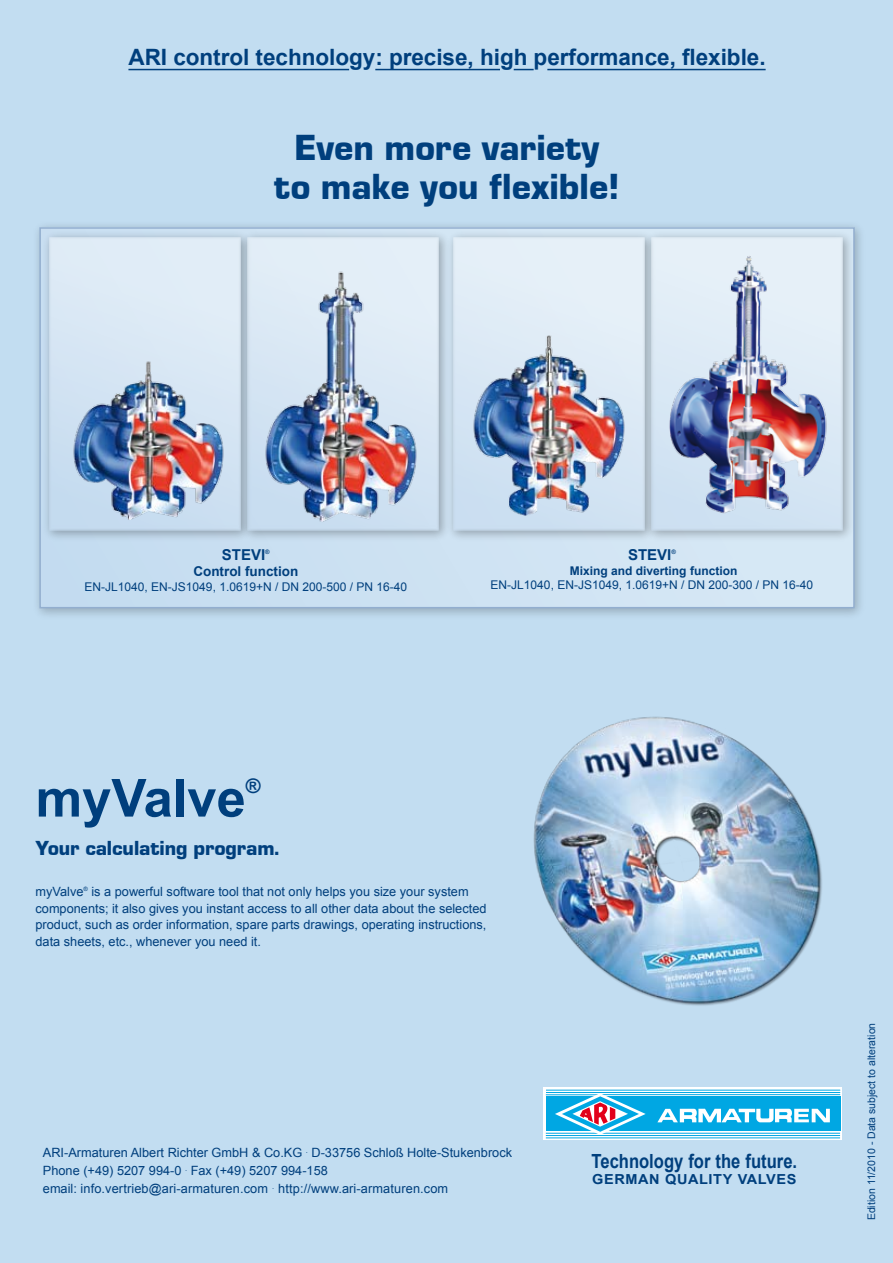
<style>
.page{position:relative;width:893px;height:1263px;background:#fff}
.page>*{position:absolute;margin:0;border:0;box-sizing:border-box;transform-origin:0 0}
.t1{font:700 52.5px "Arial";color:#003f7d}
.t2{font:37.5px/39px "Eurostile Black DTC";color:#003f7d;text-align:center}
.t3{font:700 22.5px "Arial";color:#003f7d}
.t4{font:21px "Eurostile Black DTC";color:#003f7d}
.t5{font:700 20.1px "Arial";color:#003f7d}
.t6{font:700 19.5px "Arial";color:#003f7d;scale:.85 1}
.t7{font:700 15px "Arial";color:#003f7d}
.t8{font:700 13.8px "Arial";letter-spacing:.04em;color:#003f7d;scale:1.05 1}
.t9{font:700 13.5px "Arial";color:#003f7d}
.t10{font:12.75px/16.5px "Arial";color:#003f7d}
.t11{font:12px "Arial";color:#003f7d}
.t12{font:700 12px "Arial";color:#003f7d}
.t13{font:10.5px "Arial";color:#003f7d}
.t14{font:700 6.15px "Arial";color:#003f7d}
</style>
<div class="page">
<div style="left:0;top:0;width:892px;height:1263px;background:#c2ddf1"></div>
<div style="left:31px;top:219px;width:835px;height:402px;background:#000;opacity:.6"></div>
<div style="left:40px;top:228px;width:813px;height:380px;background:#cee2f2"></div>
<div style="left:41px;top:229px;width:212px;height:313px;background:#000;opacity:.6"></div>
<div style="left:49px;top:237px;width:192px;height:294px;background:linear-gradient(to bottom,#e4eff8,#c5dbef)"></div>
<div style="left:239px;top:229px;width:211px;height:313px;background:#000;opacity:.6"></div>
<div style="left:247px;top:237px;width:191px;height:294px;background:linear-gradient(to bottom,#e6f0f8,#cadef0)"></div>
<div style="left:445px;top:229px;width:212px;height:313px;background:#000;opacity:.6"></div>
<div style="left:453px;top:237px;width:192px;height:294px;background:linear-gradient(to bottom,#e9f2f9,#ccdff1)"></div>
<div style="left:643px;top:229px;width:211px;height:313px;background:#000;opacity:.6"></div>
<div style="left:651px;top:237px;width:191px;height:294px;background:linear-gradient(to bottom,#e9f2f8,#cfe1f1)"></div>
<img style="left:71px;top:359px;width:155px;height:163px">
<img style="left:470px;top:334px;width:157px;height:182px">
<img style="left:262px;top:265px;width:157px;height:263px">
<img style="left:657px;top:254px;width:175px;height:263px">
<img style="left:533px;top:716px;width:289px;height:290px">
<svg style="left:543px;top:1087px;width:299px;height:53px;background:#d1eff9"></svg>
<div style="left:546px;top:1097px;width:294px;height:34px;background:#00a7e3"></div>
<hr style="left:546px;top:1090px;width:294px;height:1px;background:#00a7e3">
<hr style="left:546px;top:1092px;width:294px;height:1px;background:#00a7e3">
<hr style="left:546px;top:1095px;width:53px;height:1px;background:#00a7e3">
<hr style="left:600px;top:1094px;width:240px;height:1px;background:#00a7e3">
<hr style="left:546px;top:1138px;width:294px;height:1px;background:#00a7e3">
<hr style="left:546px;top:1135px;width:294px;height:1px;background:#00a7e3">
<hr style="left:546px;top:1133px;width:52px;height:1px;background:#00a7e3">
<hr style="left:601px;top:1133px;width:239px;height:1px;background:#00a7e3">
<svg style="left:657px;top:1109px;width:172px;height:13px"></svg>
<svg style="left:555px;top:1093px;width:90px;height:42px"></svg>
<hr style="left:128px;top:69px;width:221px;height:1px;background:#003f7d">
<hr style="left:375px;top:69px;width:125px;height:1px;background:#003f7d">
<svg style="left:513px;top:69px;width:20px;height:1px"></svg>
<hr style="left:547px;top:69px;width:218px;height:1px;background:#003f7d">
<h3 class="t3" style="left:128px;top:42px;width:638px">ARI control technology: precise, high performance, flexible.</h3>
<h2 class="t2" style="left:274px;top:128px;width:347px">Even more variety to make you flexible!</h2>
<p class="t7" style="left:222px;top:545px;width:45px">STEVI</p>
<p class="t14" style="left:265px;top:547px;width:6px">®</p>
<p class="t9" style="left:193px;top:563px;width:106px">Control function</p>
<p class="t11" style="left:85px;top:579px;width:324px">EN-JL1040, EN-JS1049, 1.0619+N / DN 200-500 / PN 16-40</p>
<p class="t7" style="left:628px;top:545px;width:45px">STEVI</p>
<p class="t14" style="left:671px;top:547px;width:6px">®</p>
<p class="t12" style="left:570px;top:562px;width:169px">Mixing and diverting function</p>
<p class="t11" style="left:490px;top:577px;width:324px">EN-JL1040, EN-JS1049, 1.0619+N / DN 200-300 / PN 16-40</p>
<h1 class="t1" style="left:36px;top:764px;width:212px">myValve</h1>
<h3 class="t5" style="left:246px;top:773px;width:16px">®</h3>
<h3 class="t4" style="left:36px;top:836px;width:245px">Your calculating program.</h3>
<p class="t10" style="left:36px;top:884px;width:452px">myValve<sup>®</sup> is a powerful software tool that not only helps you size your system components; it also gives you instant access to all other data about the selected product, such as order information, spare parts drawings, operating instructions, data sheets, etc., whenever you need it.</p>
<p class="t10" style="left:43px;top:1144px;width:470px;line-height:18px">ARI-Armaturen Albert Richter GmbH &amp; Co.KG <sup>.</sup> D-33756 Schloß Holte-Stukenbrock<br>Phone (+49) 5207 994-0 <sup>.</sup> Fax (+49) 5207 994-158<br>email: info.vertrieb@ari-armaturen.com <sup>.</sup> http://www.ari-armaturen.com</p>
<h3 class="t6" style="left:591px;top:1148px;width:243px">Technology for the future.</h3>
<p class="t8" style="left:592px;top:1170px;width:196px">GERMAN QUALITY VALVES</p>
<p class="t13" style="left:864px;top:1220px;width:199px;rotate:-90deg">Edition 11/2010 - Data subject to alteration</p>
</div>
